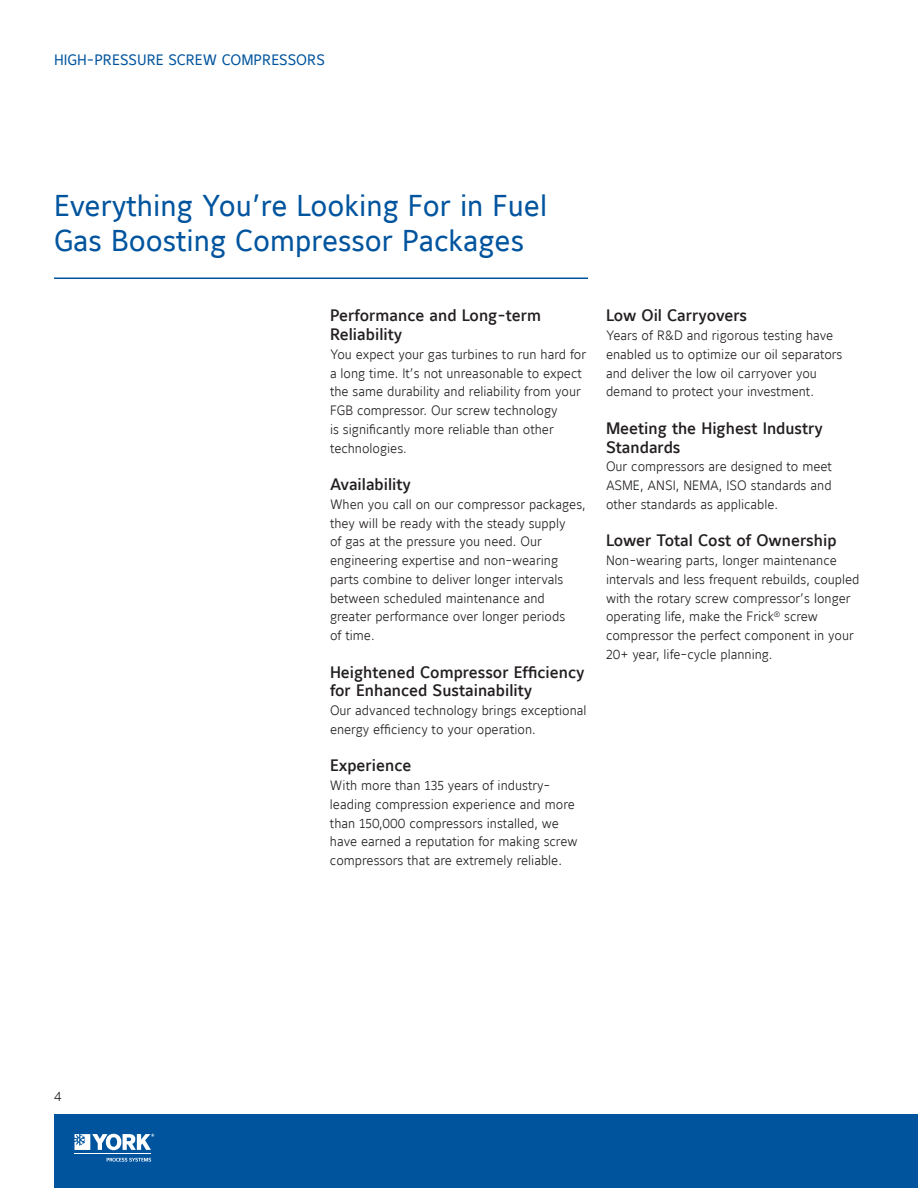
<style>
.page{position:relative;width:918px;height:1188px;background:#fff}
.page>*{position:absolute;margin:0;border:0;box-sizing:border-box;transform-origin:0 0}
.t1{font:30px/34.5px "Maurea Regular Tf";color:#00549e}
.t2{font:16.5px/18.8px "Maurea Medium Lf";color:#231f20}
.t3{font:15px "Maurea Regular Tf";color:#00549e}
.t4{font:13.5px/18.8px "Maurea Light Lf";color:#231f20}
</style>
<div class="page">
<div style="left:54px;top:1114px;width:864px;height:74px;background:#00549e"></div>
<svg style="left:107px;top:1158px;width:44px;height:4px"></svg>
<svg style="left:75px;top:1134px;width:79px;height:16px"></svg>
<hr style="left:74px;top:1154px;width:77px;height:1px;background:#fff">
<hr style="left:54px;top:278px;width:534px;height:1px;background:#00549e">
<p class="t3" style="left:54px;top:53px;width:272px">HIGH-PRESSURE SCREW COMPRESSORS</p>
<h1 class="t1" style="left:54px;top:190px;width:495px">Everything You’re Looking For in Fuel<br>Gas Boosting Compressor Packages</h1>
<p class="t2" style="left:330px;top:307px;width:213px">Performance and Long-term<br>Reliability</p>
<p class="t4" style="left:330px;top:345px;width:258px">You expect your gas turbines to run hard for a long time. It’s not unreasonable to expect the same durability and reliability from your FGB compressor. Our screw technology<br>is significantly more reliable than other technologies.</p>
<p class="t2" style="left:330px;top:476px;width:82px">Availability</p>
<p class="t4" style="left:330px;top:495px;width:257px">When you call on our compressor packages, they will be ready with the steady supply<br>of gas at the pressure you need. Our engineering expertise and non-wearing parts combine to deliver longer intervals between scheduled maintenance and greater performance over longer periods<br>of time.</p>
<p class="t2" style="left:330px;top:663px;width:256px">Heightened Compressor Efficiency for Enhanced Sustainability</p>
<p class="t4" style="left:330px;top:701px;width:258px">Our advanced technology brings exceptional energy efficiency to your operation.</p>
<p class="t2" style="left:330px;top:757px;width:83px">Experience</p>
<p class="t4" style="left:330px;top:777px;width:249px">With more than 135 years of industry&shy;leading compression experience and more than 150,000 compressors installed, we have earned a reputation for making screw compressors that are extremely reliable.</p>
<p class="t2" style="left:606px;top:307px;width:143px">Low Oil Carryovers</p>
<p class="t4" style="left:606px;top:326px;width:238px">Years of R&amp;D and rigorous testing have enabled us to optimize our oil separators and deliver the low oil carryover you demand to protect your investment.</p>
<p class="t2" style="left:606px;top:419px;width:218px">Meeting the Highest Industry<br>Standards</p>
<p class="t4" style="left:606px;top:458px;width:227px;text-align:justify">Our compressors are designed to meet ASME, ANSI, NEMA, ISO standards and other standards as applicable.</p>
<p class="t2" style="left:606px;top:532px;width:232px">Lower Total Cost of Ownership</p>
<p class="t4" style="left:606px;top:552px;width:255px">Non-wearing parts, longer maintenance intervals and less frequent rebuilds, coupled with the rotary screw compressor’s longer operating life, make the Frick<sup>®</sup> screw compressor the perfect component in your 20+ year, life-cycle planning.</p>
<p class="t4" style="left:54px;top:1087px;width:9px">4</p>
</div>
